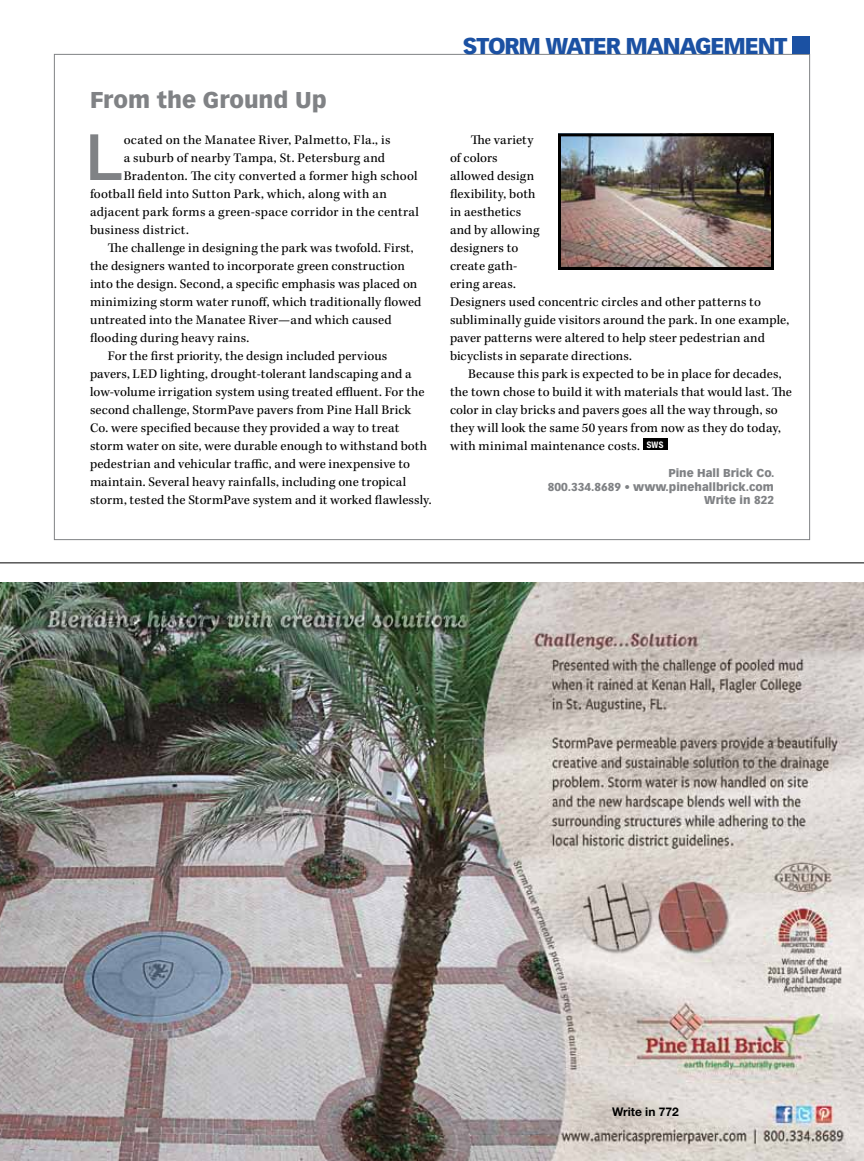
<style>
.page{position:relative;width:864px;height:1161px;background:#fff}
.page>*{position:absolute;margin:0;border:0;box-sizing:border-box;transform-origin:0 0}
.t1{font:500 63.9px "Helvetica Neue LT Std";color:#808285}
.t2{font:900 22.5px "Vectora LT Std";letter-spacing:-.055em;color:#1b51a3}
.t3{font:900 22.5px "Vectora LT Std";letter-spacing:-.005em;color:#808285}
.t4{font:13.5px/18px "Kepler Std";letter-spacing:.015em;color:#000}
.t5{font:700 12px "Helvetica Neue LT Std";color:#000}
.t6{font:900 11.25px/13.5px "Vectora LT Std";color:#808285;text-align:right}
</style>
<div class="page">
<div style="left:792px;top:36px;width:18px;height:18px;background:#1b51a3"></div>
<hr style="left:0;top:562px;width:864px;height:1px;background:#000">
<img style="left:0;top:582px;width:864px;height:579px">
<div style="left:643px;top:439px;width:24px;height:11px;background:#000"></div>
<img style="left:562px;top:137px;width:208px;height:129px">
<div style="left:558px;top:133px;width:216px;height:137px;border:3px solid #000"></div>
<h2 class="t3" style="left:90px;top:86px;width:238px">From the Ground Up</h2>
<h1 class="t1" style="left:85px;top:119px;width:38px">L</h1>
<p class="t4" style="left:124px;top:131px;width:268px">ocated on the Manatee River, Palmetto, Fla., is</p>
<p class="t4" style="left:124px;top:149px;width:263px">a suburb of nearby Tampa, St. Petersburg and</p>
<p class="t4" style="left:124px;top:167px;width:295px">Bradenton. The city converted a former high school</p>
<p class="t4" style="left:90px;top:185px;width:298px">football field into Sutton Park, which, along with an</p>
<p class="t4" style="left:90px;top:203px;width:330px">adjacent park forms a green-space corridor in the central</p>
<p class="t4" style="left:90px;top:221px;width:100px">business district.</p>
<p class="t4" style="left:108px;top:239px;width:307px">The challenge in designing the park was twofold. First,</p>
<p class="t4" style="left:90px;top:257px;width:316px">the designers wanted to incorporate green construction</p>
<p class="t4" style="left:90px;top:275px;width:329px">into the design. Second, a specific emphasis was placed on</p>
<p class="t4" style="left:90px;top:293px;width:333px">minimizing storm water runoff, which traditionally flowed</p>
<p class="t4" style="left:90px;top:311px;width:303px">untreated into the Manatee River—and which caused</p>
<p class="t4" style="left:90px;top:329px;width:161px">flooding during heavy rains.</p>
<p class="t4" style="left:108px;top:347px;width:281px">For the first priority, the design included pervious</p>
<p class="t4" style="left:90px;top:365px;width:323px">pavers, LED lighting, drought-tolerant landscaping and a</p>
<p class="t4" style="left:90px;top:383px;width:336px">low-volume irrigation system using treated effluent. For the</p>
<p class="t4" style="left:90px;top:401px;width:323px">second challenge, StormPave pavers from Pine Hall Brick</p>
<p class="t4" style="left:90px;top:419px;width:311px">Co. were specified because they provided a way to treat</p>
<p class="t4" style="left:90px;top:437px;width:339px">storm water on site, were durable enough to withstand both</p>
<p class="t4" style="left:90px;top:455px;width:322px">pedestrian and vehicular traffic, and were inexpensive to</p>
<p class="t4" style="left:90px;top:473px;width:318px">maintain. Several heavy rainfalls, including one tropical</p>
<p class="t4" style="left:90px;top:491px;width:343px">storm, tested the StormPave system and it worked flawlessly.</p>
<h2 class="t2" style="left:463px;top:32px;width:326px">storm water management</h2>
<p class="t4" style="left:450px;top:131px;width:341px;text-indent:21px">The variety<br>of colors<br>allowed design<br>flexibility, both<br>in aesthetics<br>and by allowing<br>designers to<br>create gath-<br>ering areas.<br>Designers used concentric circles and other patterns to subliminally guide visitors around the park. In one example, paver patterns were altered to help steer pedestrian and bicyclists in separate directions.</p>
<p class="t4" style="left:450px;top:365px;width:343px;text-indent:18px">Because this park is expected to be in place for decades, the town chose to build it with materials that would last. The color in clay bricks and pavers goes all the way through, so they will look the same 50 years from now as they do today, with minimal maintenance costs. <sup>SWS</sup></p>
<p class="t6" style="left:548px;top:466px;width:228px">Pine Hall Brick Co.<br>800.334.8689 • www.pinehallbrick.com<br>Write in 822</p>
<p class="t5" style="left:612px;top:1104px;width:68px">Write in 772</p>
</div>
